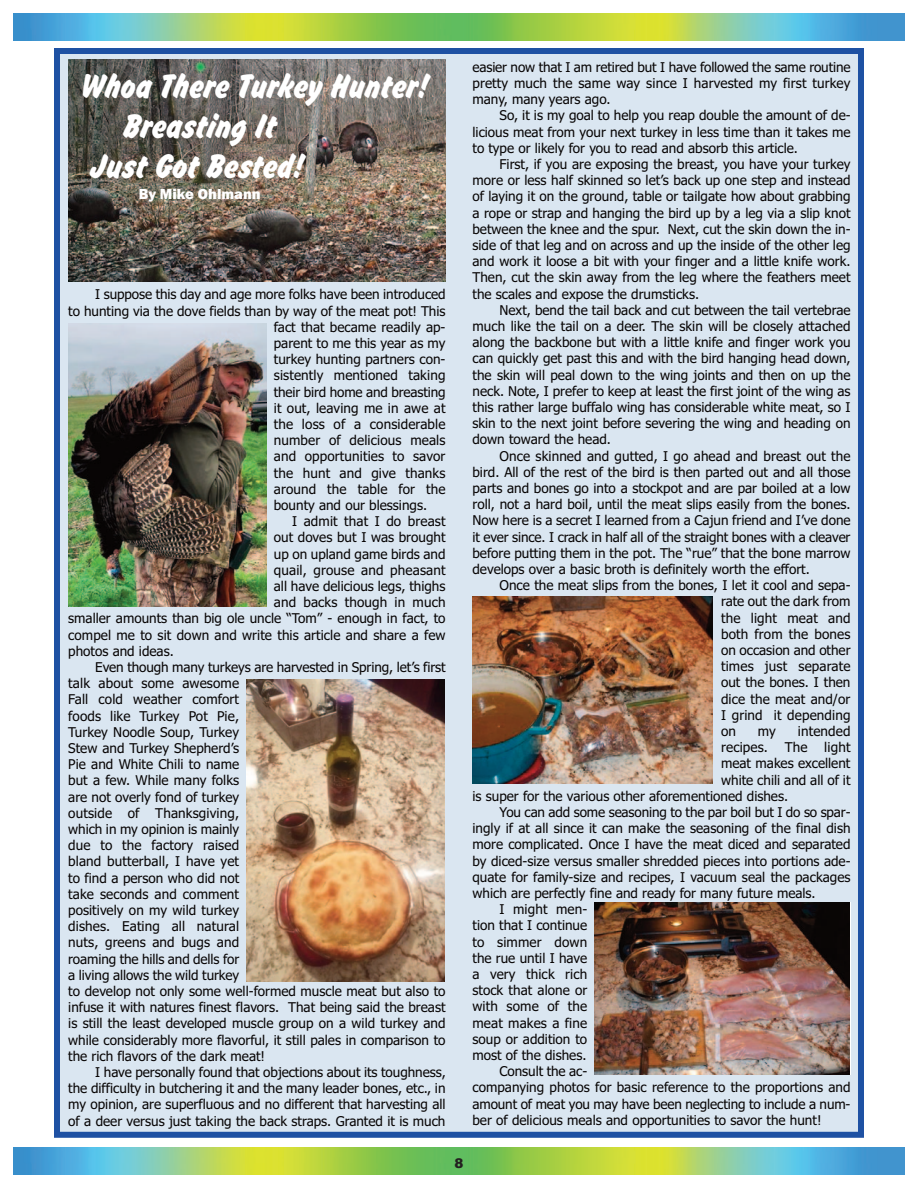
<style>
.page{position:relative;width:918px;height:1188px;background:#fff}
.page>*{position:absolute;margin:0;border:0;box-sizing:border-box;transform-origin:0 0}
.t1{font:36px "Brush Hand New";color:#fff}
.t2{font:800 15px "Franklin Gothic";color:#fff}
.t3{font:13.5px/16.2px "Tahoma";color:#080505;text-align:justify}
.t4{font:900 13.5px "Arial";color:#231f20}
</style>
<div class="page">
<svg style="left:14px;top:1147px;width:890px;height:1px"></svg>
<img style="left:14px;top:1148px;width:891px;height:26px">
<img style="left:14px;top:14px;width:891px;height:26px">
<div style="left:60px;top:54px;width:798px;height:1078px;background:#dae6f1"></div>
<div style="left:54px;top:48px;width:810px;height:1090px;border:6px solid #1e51a3"></div>
<img style="left:68px;top:324px;width:198px;height:282px">
<img style="left:247px;top:680px;width:198px;height:301px">
<img style="left:68px;top:60px;width:377px;height:222px">
<img style="left:472px;top:597px;width:240px;height:187px">
<img style="left:595px;top:903px;width:255px;height:172px">
<h1 class="t1" style="left:82px;top:73px;width:350px">Whoa There Turkey Hunter!</h1>
<h1 class="t1" style="left:124px;top:113px;width:155px">Breasting It</h1>
<h1 class="t1" style="left:92px;top:153px;width:216px">Just Got Bested!</h1>
<p class="t2" style="left:139px;top:189px;width:123px">By Mike Ohlmann</p>
<p class="t3" style="left:95px;top:288px;width:352px">I suppose this day and age more folks have been introduced</p>
<p class="t3" style="left:68px;top:304px;width:379px">to hunting via the dove fields than by way of the meat pot! This</p>
<p class="t3" style="left:274px;top:320px;width:173px">fact that became readily ap-</p>
<p class="t3" style="left:274px;top:336px;width:173px">parent to me this year as my</p>
<p class="t3" style="left:274px;top:352px;width:173px">turkey hunting partners con-</p>
<p class="t3" style="left:274px;top:369px;width:173px">sistently mentioned taking</p>
<p class="t3" style="left:274px;top:385px;width:173px">their bird home and breasting</p>
<p class="t3" style="left:274px;top:401px;width:173px">it out, leaving me in awe at</p>
<p class="t3" style="left:274px;top:417px;width:173px">the loss of a considerable</p>
<p class="t3" style="left:274px;top:433px;width:173px">number of delicious meals</p>
<p class="t3" style="left:274px;top:450px;width:173px">and opportunities to savor</p>
<p class="t3" style="left:274px;top:466px;width:173px">the hunt and give thanks</p>
<p class="t3" style="left:274px;top:482px;width:173px">around the table for the</p>
<p class="t3" style="left:274px;top:498px;width:155px">bounty and our blessings.</p>
<p class="t3" style="left:292px;top:514px;width:155px">I admit that I do breast</p>
<p class="t3" style="left:274px;top:531px;width:173px">out doves but I was brought</p>
<p class="t3" style="left:274px;top:547px;width:173px">up on upland game birds and</p>
<p class="t3" style="left:274px;top:563px;width:173px">quail, grouse and pheasant</p>
<p class="t3" style="left:274px;top:579px;width:173px">all have delicious legs, thighs</p>
<p class="t3" style="left:274px;top:595px;width:173px">and backs though in much</p>
<p class="t3" style="left:68px;top:612px;width:379px">smaller amounts than big ole uncle “Tom” - enough in fact, to</p>
<p class="t3" style="left:68px;top:628px;width:379px">compel me to sit down and write this article and share a few</p>
<p class="t3" style="left:68px;top:644px;width:107px">photos and ideas.</p>
<p class="t3" style="left:95px;top:660px;width:352px">Even though many turkeys are harvested in Spring, let’s first</p>
<p class="t3" style="left:68px;top:676px;width:172px">talk about some awesome</p>
<p class="t3" style="left:68px;top:693px;width:172px">Fall cold weather comfort</p>
<p class="t3" style="left:68px;top:709px;width:172px">foods like Turkey Pot Pie,</p>
<p class="t3" style="left:68px;top:725px;width:172px">Turkey Noodle Soup, Turkey</p>
<p class="t3" style="left:68px;top:741px;width:172px">Stew and Turkey Shepherd’s</p>
<p class="t3" style="left:68px;top:757px;width:172px">Pie and White Chili to name</p>
<p class="t3" style="left:68px;top:774px;width:172px">but a few. While many folks</p>
<p class="t3" style="left:68px;top:790px;width:172px">are not overly fond of turkey</p>
<p class="t3" style="left:68px;top:806px;width:172px">outside of Thanksgiving,</p>
<p class="t3" style="left:68px;top:822px;width:173px">which in my opinion is mainly</p>
<p class="t3" style="left:68px;top:838px;width:172px">due to the factory raised</p>
<p class="t3" style="left:68px;top:855px;width:172px">bland butterball, I have yet</p>
<p class="t3" style="left:68px;top:871px;width:172px">to find a person who did not</p>
<p class="t3" style="left:68px;top:887px;width:172px">take seconds and comment</p>
<p class="t3" style="left:68px;top:903px;width:172px">positively on my wild turkey</p>
<p class="t3" style="left:68px;top:919px;width:172px">dishes. Eating all natural</p>
<p class="t3" style="left:68px;top:936px;width:172px">nuts, greens and bugs and</p>
<p class="t3" style="left:68px;top:952px;width:172px">roaming the hills and dells for</p>
<p class="t3" style="left:68px;top:968px;width:172px">a living allows the wild turkey</p>
<p class="t3" style="left:68px;top:984px;width:379px">to develop not only some well-formed muscle meat but also to</p>
<p class="t3" style="left:68px;top:1000px;width:379px">infuse it with natures finest flavors. That being said the breast</p>
<p class="t3" style="left:68px;top:1017px;width:379px">is still the least developed muscle group on a wild turkey and</p>
<p class="t3" style="left:68px;top:1033px;width:379px">while considerably more flavorful, it still pales in comparison to</p>
<p class="t3" style="left:68px;top:1049px;width:198px">the rich flavors of the dark meat!</p>
<p class="t3" style="left:95px;top:1065px;width:352px">I have personally found that objections about its toughness,</p>
<p class="t3" style="left:68px;top:1081px;width:379px">the difficulty in butchering it and the many leader bones, etc., in</p>
<p class="t3" style="left:68px;top:1098px;width:379px">my opinion, are superfluous and no different that harvesting all</p>
<p class="t3" style="left:68px;top:1114px;width:379px">of a deer versus just taking the back straps. Granted it is much</p>
<p class="t3" style="left:472px;top:60px;width:380px">easier now that I am retired but I have followed the same routine pretty much the same way since I harvested my first turkey many, many years ago.</p>
<p class="t3" style="left:472px;top:109px;width:380px;text-indent:27px">So, it is my goal to help you reap double the amount of de&shy;licious meat from your next turkey in less time than it takes me to type or likely for you to read and absorb this article.</p>
<p class="t3" style="left:472px;top:157px;width:380px;text-indent:27px">First, if you are exposing the breast, you have your turkey more or less half skinned so let’s back up one step and instead of laying it on the ground, table or tailgate how about grabbing a rope or strap and hanging the bird up by a leg via a slip knot between the knee and the spur. Next, cut the skin down the in&shy;side of that leg and on across and up the inside of the other leg and work it loose a bit with your finger and a little knife work.<br>Then, cut the skin away from the leg where the feathers meet the scales and expose the drumsticks.</p>
<p class="t3" style="left:472px;top:303px;width:380px;text-indent:27px">Next, bend the tail back and cut between the tail vertebrae much like the tail on a deer. The skin will be closely attached along the backbone but with a little knife and finger work you can quickly get past this and with the bird hanging head down, the skin will peal down to the wing joints and then on up the neck. Note, I prefer to keep at least the first joint of the wing as this rather large buffalo wing has considerable white meat, so I skin to the next joint before severing the wing and heading on down toward the head.</p>
<p class="t3" style="left:472px;top:449px;width:380px;text-indent:27px">Once skinned and gutted, I go ahead and breast out the bird. All of the rest of the bird is then parted out and all those parts and bones go into a stockpot and are par boiled at a low roll, not a hard boil, until the meat slips easily from the bones.<br>Now here is a secret I learned from a Cajun friend and I’ve done it ever since. I crack in half all of the straight bones with a cleaver before putting them in the pot. The “rue” that the bone marrow develops over a basic broth is definitely worth the effort.</p>
<p class="t3" style="left:721px;top:578px;width:131px;text-indent:-222px">Once the meat slips from the bones, I let it cool and sepa&shy;rate out the dark from the light meat and both from the bones on occasion and other times just separate out the bones. I then dice the meat and/or I grind it depending on</p>
<p class="t3" style="left:758px;top:724px;width:20px">my</p>
<p class="t3" style="left:798px;top:724px;width:54px">intended</p>
<p class="t3" style="left:721px;top:740px;width:131px">recipes. The light</p>
<p class="t3" style="left:721px;top:757px;width:131px">meat makes excellent</p>
<p class="t3" style="left:721px;top:773px;width:131px">white chili and all of it</p>
<p class="t3" style="left:472px;top:789px;width:317px">is super for the various other aforementioned dishes.</p>
<p class="t3" style="left:500px;top:805px;width:353px">You can add some seasoning to the par boil but I do so spar-</p>
<p class="t3" style="left:472px;top:821px;width:380px">ingly if at all since it can make the seasoning of the final dish</p>
<p class="t3" style="left:472px;top:838px;width:380px">more complicated. Once I have the meat diced and separated</p>
<p class="t3" style="left:472px;top:854px;width:380px">by diced-size versus smaller shredded pieces into portions ade-</p>
<p class="t3" style="left:472px;top:870px;width:380px">quate for family-size and recipes, I vacuum seal the packages</p>
<p class="t3" style="left:472px;top:886px;width:345px">which are perfectly fine and ready for many future meals.</p>
<p class="t3" style="left:500px;top:902px;width:89px">I might men-</p>
<p class="t3" style="left:472px;top:919px;width:116px">tion that I continue</p>
<p class="t3" style="left:472px;top:935px;width:116px">to simmer down</p>
<p class="t3" style="left:472px;top:951px;width:116px">the rue until I have</p>
<p class="t3" style="left:472px;top:967px;width:116px">a very thick rich</p>
<p class="t3" style="left:472px;top:983px;width:116px">stock that alone or</p>
<p class="t3" style="left:472px;top:1000px;width:116px">with some of the</p>
<p class="t3" style="left:472px;top:1016px;width:116px">meat makes a fine</p>
<p class="t3" style="left:472px;top:1032px;width:116px">soup or addition to</p>
<p class="t3" style="left:472px;top:1048px;width:115px">most of the dishes.</p>
<p class="t3" style="left:500px;top:1064px;width:89px">Consult the ac-</p>
<p class="t3" style="left:472px;top:1081px;width:380px">companying photos for basic reference to the proportions and</p>
<p class="t3" style="left:472px;top:1097px;width:380px">amount of meat you may have been neglecting to include a num-</p>
<p class="t3" style="left:472px;top:1113px;width:350px">ber of delicious meals and opportunities to savor the hunt!</p>
<p class="t4" style="left:454px;top:1156px;width:11px">8</p>
</div>
